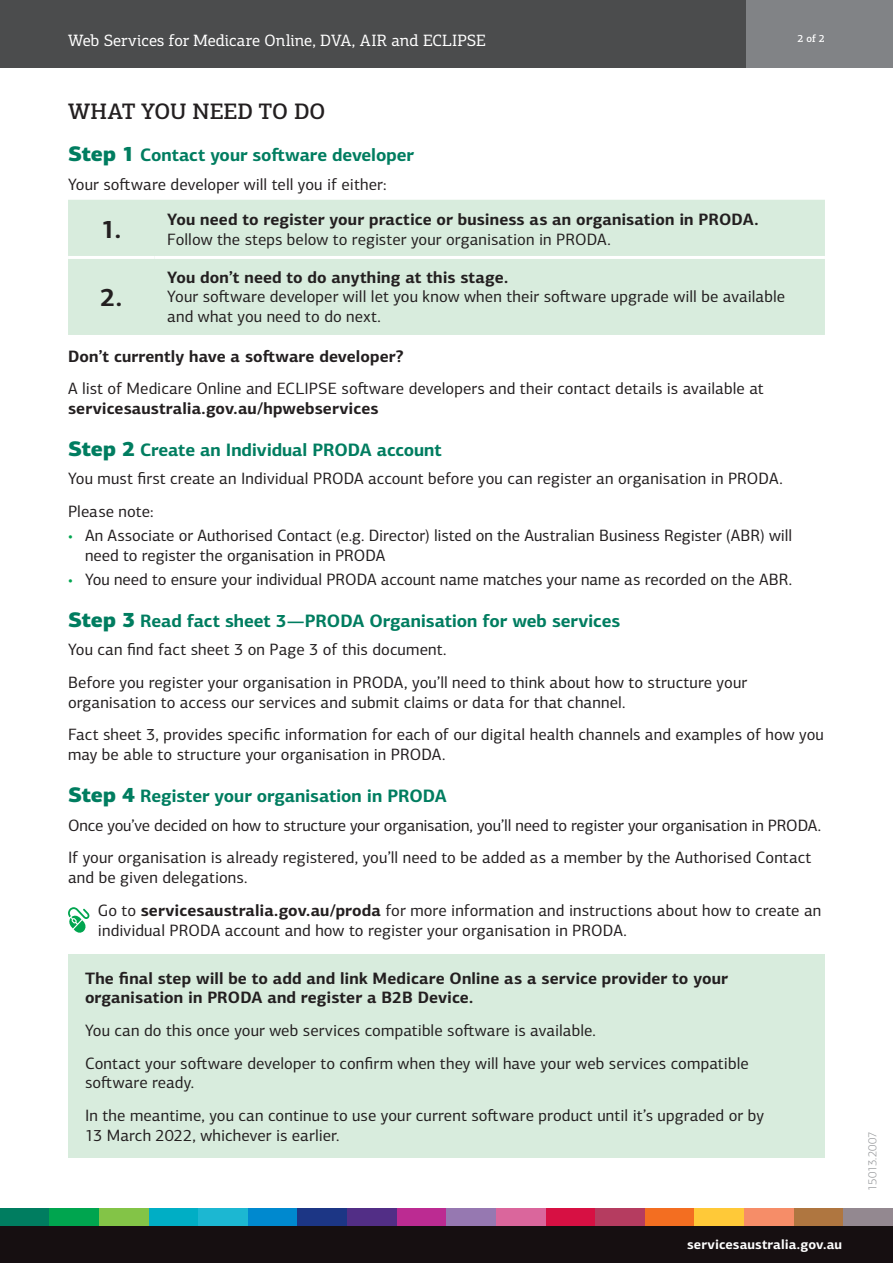
<style>
.page{position:relative;width:893px;height:1263px;background:#fff}
.page>*{position:absolute;margin:0;border:0;box-sizing:border-box;transform-origin:0 0}
.t1{font:700 25.5px "PF Centro Sans Pro";color:#231f20}
.t2{font:500 22.5px "PF Centro Slab Pro";color:#231f20}
.t3{font:700 18px "PF Centro Sans Pro";letter-spacing:-.01em;color:#007d60}
.t4{font:16.5px/32.5px "PF Centro Sans Pro";color:#231f20}
.t5{font:700 16.5px/19.8px "PF Centro Sans Pro";letter-spacing:.005em;color:#231f20}
.t6{font:16.5px "PF Centro Slab Pro";color:#fff}
.t7{font:700 13.5px "PF Centro Sans Pro";letter-spacing:.005em;color:#fff}
.t8{font:300 12px "PF Centro Sans Pro";letter-spacing:-.01em;color:#939598}
.t9{font:500 10.5px "PF Centro Slab Pro";color:#fff}
.s1{font-weight:900;font-size:21px}
.s2{font-size:15px;color:#00a54f}
.s3{font-weight:700}
</style>
<div class="page">
<div style="left:0;top:0;width:893px;height:68px;background:#4b4c4d"></div>
<div style="left:0;top:1225px;width:893px;height:38px;background:#160f11"></div>
<div style="left:746px;top:0;width:147px;height:68px;background:#818386"></div>
<div style="left:0;top:1208px;width:50px;height:17px;background:#007d60"></div>
<div style="left:50px;top:1208px;width:49px;height:17px;background:#00a54f"></div>
<div style="left:99px;top:1208px;width:50px;height:17px;background:#83c447"></div>
<div style="left:149px;top:1208px;width:49px;height:17px;background:#00aec5"></div>
<div style="left:198px;top:1208px;width:50px;height:17px;background:#1cb7d2"></div>
<div style="left:248px;top:1208px;width:50px;height:17px;background:#0089cf"></div>
<div style="left:298px;top:1208px;width:49px;height:17px;background:#1c3685"></div>
<div style="left:347px;top:1208px;width:50px;height:17px;background:#522e86"></div>
<div style="left:397px;top:1208px;width:49px;height:17px;background:#bc2b92"></div>
<div style="left:446px;top:1208px;width:50px;height:17px;background:#9678b1"></div>
<div style="left:496px;top:1208px;width:50px;height:17px;background:#da669c"></div>
<div style="left:546px;top:1208px;width:49px;height:17px;background:#d71043"></div>
<div style="left:595px;top:1208px;width:50px;height:17px;background:#b53c60"></div>
<div style="left:645px;top:1208px;width:49px;height:17px;background:#f36e21"></div>
<div style="left:694px;top:1208px;width:50px;height:17px;background:#ffc938"></div>
<div style="left:744px;top:1208px;width:50px;height:17px;background:#f68d68"></div>
<div style="left:794px;top:1208px;width:49px;height:17px;background:#af7640"></div>
<div style="left:843px;top:1208px;width:50px;height:17px;background:#938890"></div>
<div style="left:68px;top:200px;width:757px;height:135px;background:#d8ecdd"></div>
<hr style="left:68px;top:256px;width:86px;height:3px;background:#fff">
<hr style="left:154px;top:256px;width:671px;height:3px;background:#fff">
<svg style="left:68px;top:907px;width:21px;height:26px"></svg>
<div style="left:68px;top:954px;width:757px;height:204px;background:#d8ecdd"></div>
<p class="t6" style="left:68px;top:31px;width:419px">Web Services for Medicare Online, DVA, AIR and ECLIPSE</p>
<p class="t9" style="left:797px;top:32px;width:29px">2 of 2</p>
<h2 class="t2" style="left:68px;top:97px;width:259px">WHAT YOU NEED TO DO</h2>
<p class="t3" style="left:68px;top:144px;width:347px"><span class="s1">Step 1</span> Contact your software developer</p>
<p class="t4" style="left:68px;top:168px;width:320px">Your software developer will tell you if either:</p>
<h1 class="t1" style="left:101px;top:213px;width:22px">1.</h1>
<p class="t5" style="left:167px;top:209px;width:593px">You need to register your practice or business as an organisation in PRODA.</p>
<p class="t4" style="left:167px;top:223px;width:445px">Follow the steps below to register your organisation in PRODA.</p>
<p class="t5" style="left:167px;top:267px;width:342px">You don’t need to do anything at this stage.</p>
<p class="t4" style="left:167px;top:287px;width:619px;line-height:19.8px">Your software developer will let you know when their software upgrade will be available and what you need to do next.</p>
<p class="t5" style="left:68px;top:346px;width:337px">Don’t currently have a software developer?</p>
<p class="t4" style="left:68px;top:372px;width:697px">A list of Medicare Online and ECLIPSE software developers and their contact details is available at</p>
<p class="t5" style="left:68px;top:398px;width:312px">servicesaustralia.gov.au/hpwebservices</p>
<p class="t3" style="left:68px;top:439px;width:375px"><span class="s1">Step 2</span> Create an Individual PRODA account</p>
<p class="t4" style="left:68px;top:463px;width:716px">You must first create an Individual PRODA account before you can register an organisation in PRODA.<br>Please note:</p>
<p class="t4" style="left:85px;top:525px;width:709px;line-height:19.8px;text-indent:-17px"><span class="s2">•</span> An Associate or Authorised Contact (e.g. Director) listed on the Australian Business Register (ABR) will need to register the organisation in PRODA</p>
<p class="t4" style="left:68px;top:563px;width:726px"><span class="s2">•</span> You need to ensure your individual PRODA account name matches your name as recorded on the ABR.</p>
<p class="t3" style="left:68px;top:610px;width:554px"><span class="s1">Step 3</span> Read fact sheet 3—PRODA Organisation for web services</p>
<p class="t4" style="left:68px;top:634px;width:681px">You can find fact sheet 3 on Page 3 of this document.<br>Before you register your organisation in PRODA, you’ll need to think about how to structure your</p>
<p class="t4" style="left:68px;top:686px;width:757px">organisation to access our services and submit claims or data for that channel.<br>Fact sheet 3, provides specific information for each of our digital health channels and examples of how you</p>
<p class="t4" style="left:68px;top:738px;width:379px">may be able to structure your organisation in PRODA.</p>
<p class="t3" style="left:68px;top:785px;width:380px"><span class="s1">Step 4</span> Register your organisation in PRODA</p>
<p class="t4" style="left:68px;top:809px;width:755px">Once you’ve decided on how to structure your organisation, you’ll need to register your organisation in PRODA.<br>If your organisation is already registered, you’ll need to be added as a member by the Authorised Contact</p>
<p class="t4" style="left:98px;top:861px;width:725px;text-indent:-30px">and be given delegations.<br>Go to <span class="s3">servicesaustralia.gov.au/proda</span> for more information and instructions about how to create an</p>
<p class="t4" style="left:98px;top:914px;width:531px">individual PRODA account and how to register your organisation in PRODA.</p>
<p class="t5" style="left:85px;top:968px;width:644px">The final step will be to add and link Medicare Online as a service provider to your organisation in PRODA and register a B2B Device.</p>
<p class="t4" style="left:85px;top:1014px;width:665px">You can do this once your web services compatible software is available.<br>Contact your software developer to confirm when they will have your web services compatible</p>
<p class="t4" style="left:85px;top:1066px;width:680px">software ready.<br>In the meantime, you can continue to use your current software product until it’s upgraded or by</p>
<p class="t4" style="left:85px;top:1119px;width:256px">13 March 2022, whichever is earlier.</p>
<p class="t8" style="left:865px;top:1191px;width:61px;rotate:-90deg">15013.2007</p>
<h1 class="t1" style="left:100px;top:281px;width:24px">2.</h1>
<p class="t7" style="left:687px;top:1236px;width:156px">servicesaustralia.gov.au</p>
</div>
